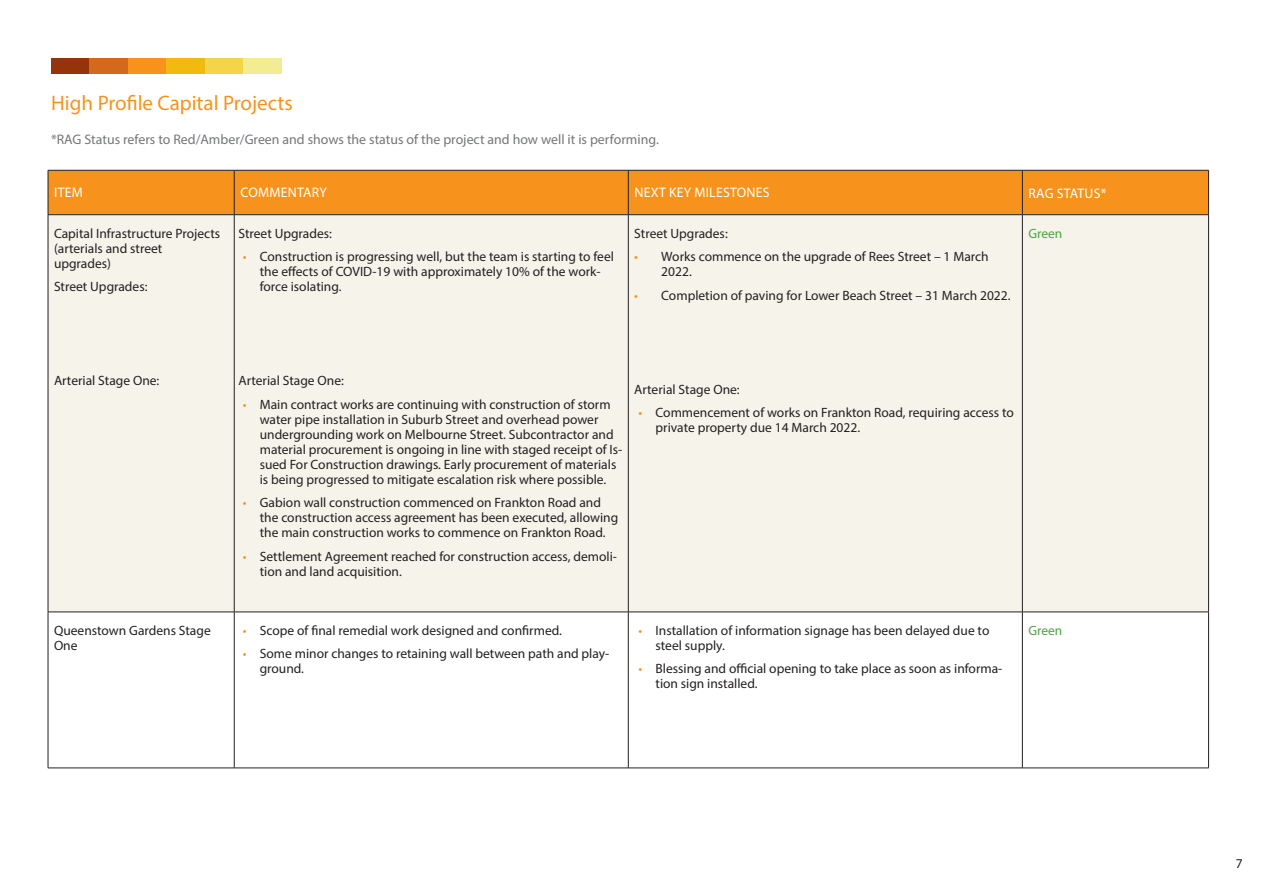
<style>
.page{position:relative;width:1263px;height:893px;background:#fff}
.page>*{position:absolute;margin:0;border:0;box-sizing:border-box;transform-origin:0 0}
.Heading_Orange{font:21px "Myriad Pro";color:#f7931d}
.VB2050_header{font:13.8px "Myriad Pro";color:#757679}
.KPI_Table_Headings{font:13.8px "Myriad Pro";letter-spacing:.02em;color:#fff}
.KPI_Table_Item{font:13.5px/15px "Myriad Pro";color:#231f20}
.KPI_Table_Bullets_Or{font:13.5px "Myriad Pro";color:#231f20}
.KPI_Table_Rag_Status{font:13.5px "Myriad Pro";color:#4ca445}
.s1{color:#f7931d}
</style>
<div class="page">
<div style="left:51px;top:58px;width:38px;height:15px;background:#963409"></div>
<div style="left:89px;top:58px;width:39px;height:15px;background:#d3691d"></div>
<div style="left:128px;top:58px;width:38px;height:15px;background:#f7931d"></div>
<div style="left:205px;top:58px;width:38px;height:15px;background:#f4d44a"></div>
<div style="left:166px;top:58px;width:39px;height:15px;background:#f2b90f"></div>
<div style="left:243px;top:58px;width:39px;height:15px;background:#f4ec93"></div>
<div style="left:49px;top:171px;width:1159px;height:43px;background:#f7931d"></div>
<div style="left:49px;top:215px;width:1159px;height:397px;background:#f5f3ea"></div>
<svg style="left:49px;top:613px;width:1159px;height:155px"></svg>
<hr style="left:48px;top:170px;width:186px;height:1px;background:#231f20">
<hr style="left:48px;top:170px;width:1px;height:45px;background:#231f20">
<hr style="left:234px;top:170px;width:394px;height:1px;background:#231f20">
<hr style="left:234px;top:170px;width:1px;height:45px;background:#231f20">
<hr style="left:628px;top:170px;width:394px;height:1px;background:#231f20">
<hr style="left:628px;top:170px;width:1px;height:45px;background:#231f20">
<hr style="left:1022px;top:170px;width:187px;height:1px;background:#231f20">
<hr style="left:1022px;top:170px;width:1px;height:45px;background:#231f20">
<hr style="left:1208px;top:170px;width:1px;height:45px;background:#231f20">
<hr style="left:48px;top:214px;width:186px;height:1px;background:#231f20">
<hr style="left:48px;top:215px;width:1px;height:397px;background:#231f20">
<hr style="left:234px;top:214px;width:394px;height:1px;background:#231f20">
<hr style="left:234px;top:215px;width:1px;height:397px;background:#231f20">
<hr style="left:628px;top:214px;width:394px;height:1px;background:#231f20">
<hr style="left:628px;top:215px;width:1px;height:397px;background:#231f20">
<hr style="left:1022px;top:214px;width:187px;height:1px;background:#231f20">
<hr style="left:1022px;top:215px;width:1px;height:397px;background:#231f20">
<hr style="left:1208px;top:215px;width:1px;height:397px;background:#231f20">
<hr style="left:48px;top:612px;width:186px;height:1px;background:#231f20">
<hr style="left:48px;top:612px;width:1px;height:156px;background:#231f20">
<hr style="left:234px;top:612px;width:394px;height:1px;background:#231f20">
<hr style="left:234px;top:612px;width:1px;height:156px;background:#231f20">
<hr style="left:628px;top:612px;width:394px;height:1px;background:#231f20">
<hr style="left:628px;top:612px;width:1px;height:156px;background:#231f20">
<hr style="left:1022px;top:612px;width:187px;height:1px;background:#231f20">
<hr style="left:1022px;top:612px;width:1px;height:156px;background:#231f20">
<hr style="left:1208px;top:612px;width:1px;height:156px;background:#231f20">
<hr style="left:48px;top:768px;width:186px;height:1px;background:#231f20">
<hr style="left:234px;top:768px;width:394px;height:1px;background:#231f20">
<hr style="left:628px;top:768px;width:394px;height:1px;background:#231f20">
<hr style="left:1022px;top:768px;width:187px;height:1px;background:#231f20">
<p class="Heading_Orange" style="left:51px;top:90px;width:243px">High Profile Capital Projects</p>
<p class="VB2050_header" style="left:51px;top:131px;width:609px">*RAG Status refers to Red/Amber/Green and shows the status of the project and how well it is performing.</p>
<p class="KPI_Table_Headings" style="left:54px;top:184px;width:30px">ITEM</p>
<p class="KPI_Table_Headings" style="left:240px;top:184px;width:88px">COMMENTARY</p>
<p class="KPI_Table_Headings" style="left:634px;top:184px;width:137px">NEXT KEY MILESTONES</p>
<p class="KPI_Table_Headings" style="left:1028px;top:185px;width:79px">RAG STATUS*</p>
<p class="KPI_Table_Item" style="left:54px;top:225px;width:168px">Capital Infrastructure Projects (arterials and street upgrades)</p>
<p class="KPI_Table_Item" style="left:54px;top:279px;width:95px">Street Upgrades:</p>
<p class="KPI_Table_Bullets_Or" style="left:238px;top:225px;width:95px">Street Upgrades:</p>
<p class="KPI_Table_Item" style="left:260px;top:249px;width:356px;text-indent:-17px"><span class="s1">•</span> Construction is progressing well, but the team is starting to feel the effects of COVID-19 with approximately 10% of the work&shy;force isolating.</p>
<p class="KPI_Table_Bullets_Or" style="left:634px;top:225px;width:95px">Street Upgrades:</p>
<p class="KPI_Table_Item" style="left:661px;top:249px;width:329px;text-indent:-27px"><span class="s1">•</span> Works commence on the upgrade of Rees Street – 1 March<br>2022.</p>
<p class="KPI_Table_Item" style="left:634px;top:287px;width:378px"><span class="s1">•</span> Completion of paving for Lower Beach Street – 31 March 2022.</p>
<p class="KPI_Table_Rag_Status" style="left:1028px;top:225px;width:36px">Green</p>
<p class="KPI_Table_Item" style="left:54px;top:373px;width:107px">Arterial Stage One:</p>
<p class="KPI_Table_Bullets_Or" style="left:238px;top:372px;width:107px">Arterial Stage One:</p>
<p class="KPI_Table_Item" style="left:260px;top:396px;width:364px;text-indent:-17px"><span class="s1">•</span> Main contract works are continuing with construction of storm water pipe installation in Suburb Street and overhead power undergrounding work on Melbourne Street. Subcontractor and material procurement is ongoing in line with staged receipt of Is&shy;sued For Construction drawings. Early procurement of materials is being progressed to mitigate escalation risk where possible.</p>
<p class="KPI_Table_Item" style="left:260px;top:495px;width:360px;text-indent:-17px"><span class="s1">•</span> Gabion wall construction commenced on Frankton Road and the construction access agreement has been executed, allowing the main construction works to commence on Frankton Road.</p>
<p class="KPI_Table_Item" style="left:260px;top:548px;width:359px;text-indent:-17px"><span class="s1">•</span> Settlement Agreement reached for construction access, demoli&shy;tion and land acquisition.</p>
<p class="KPI_Table_Bullets_Or" style="left:634px;top:381px;width:107px">Arterial Stage One:</p>
<p class="KPI_Table_Item" style="left:655px;top:405px;width:360px;text-indent:-17px"><span class="s1">•</span> Commencement of works on Frankton Road, requiring access to private property due 14 March 2022.</p>
<p class="KPI_Table_Item" style="left:54px;top:623px;width:158px">Queenstown Gardens Stage<br>One</p>
<p class="KPI_Table_Item" style="left:243px;top:623px;width:321px"><span class="s1">•</span> Scope of final remedial work designed and confirmed.</p>
<p class="KPI_Table_Item" style="left:260px;top:646px;width:351px;text-indent:-17px"><span class="s1">•</span> Some minor changes to retaining wall between path and play&shy;ground.</p>
<p class="KPI_Table_Item" style="left:655px;top:623px;width:335px;text-indent:-17px"><span class="s1">•</span> Installation of information signage has been delayed due to steel supply.</p>
<p class="KPI_Table_Item" style="left:655px;top:661px;width:348px;text-indent:-17px"><span class="s1">•</span> Blessing and official opening to take place as soon as informa&shy;tion sign installed.</p>
<p class="KPI_Table_Rag_Status" style="left:1028px;top:622px;width:36px">Green</p>
<p class="KPI_Table_Item" style="left:1236px;top:856px;width:8px">7</p>
</div>
